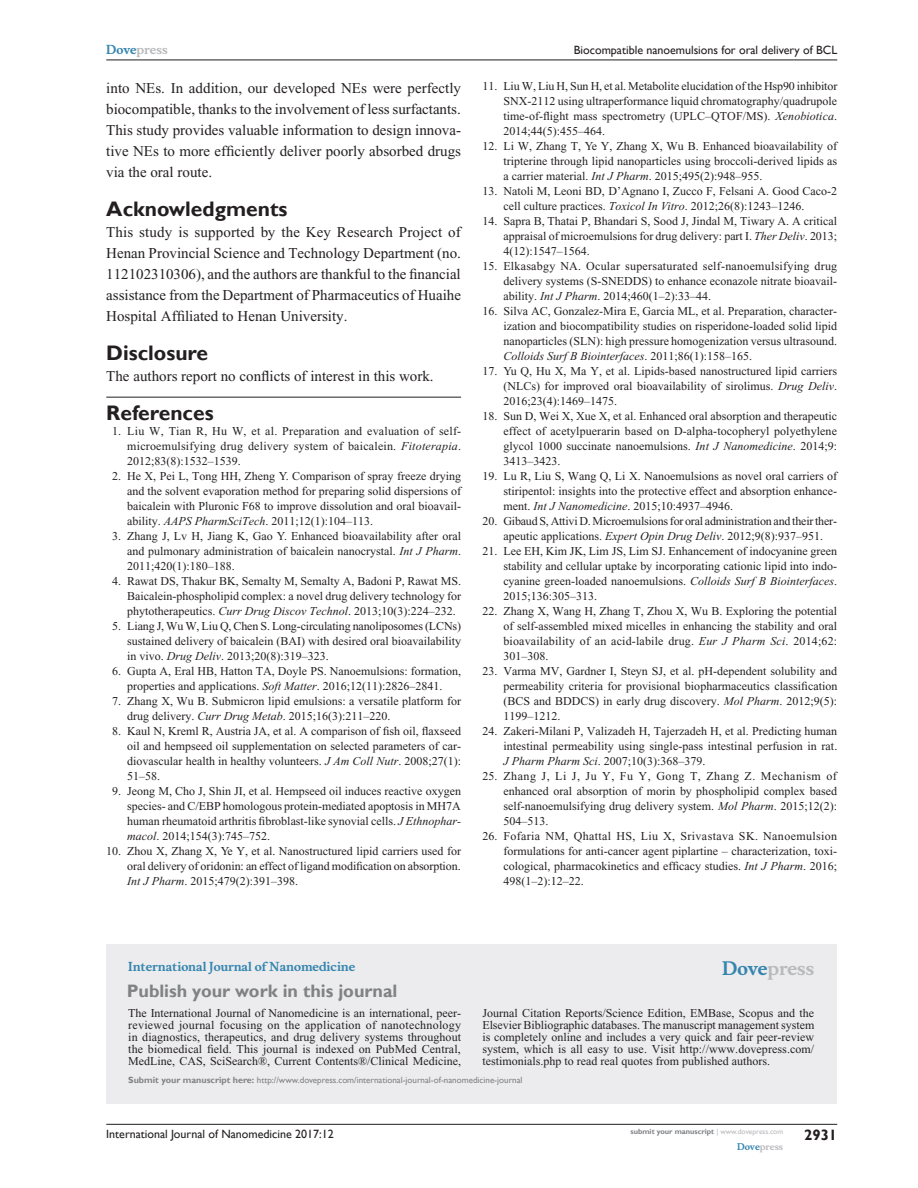
<style>
.page{position:relative;width:918px;height:1188px;background:#fff}
.page>*{position:absolute;margin:0;border:0;box-sizing:border-box;transform-origin:0 0}
.RefH{font:700 21px "Gill Sans";color:#231f20}
.PromBx-H1{font:700 18px "Gill Sans";color:#808285}
.PromBx-Brand{font:700 18px "Musee";color:#b8b9bc}
.TxF{font:15px/21px "Times New Roman";color:#231f20;text-align:justify}
.t1{font:700 15px "Gill Sans";color:#231f20}
.RefNL2{font:12px/15px "Times New Roman";color:#231f20;text-align:justify}
.PromBx-Tx{font:12px/12px "Times New Roman";color:#231f20;text-align:justify}
.t2{font:12px "Gill Sans";color:#231f20}
.PromBx-JrnlName{font:700 12px "Musee";color:#3485ae}
.t3{font:700 12px "Musee";color:#b8b9bc}
.PromBx-SubmitMssWebA{font:9px "Gill Sans";color:#808285}
.t4{font:700 9px "Musee";color:#b8b9bc}
.t5{font:700 7.5px "Gill Sans";color:#808285}
.s1{color:#3485ae}
.s2{font-style:italic}
.s3{font-weight:700}
.s4{font-weight:400;color:#b8b9bc}
</style>
<div class="page">
<div style="left:106px;top:944px;width:731px;height:159px;background:#ececee"></div>
<hr style="left:106px;top:1124px;width:731px;height:1px;background:#231f20">
<hr style="left:106px;top:60px;width:731px;height:1px;background:#231f20">
<hr style="left:106px;top:397px;width:355px;height:1px;background:#231f20">
<p class="t3" style="left:106px;top:43px;width:63px"><span class="s1">Dove</span>press</p>
<p class="TxF" style="left:106px;top:77px;width:356px">into NEs. In addition, our developed NEs were perfectly biocompatible, thanks to the involvement of less surfactants.<br>This study provides valuable information to design innova&shy;tive NEs to more efficiently deliver poorly absorbed drugs via the oral route.</p>
<h1 class="RefH" style="left:106px;top:196px;width:183px">Acknowledgments</h1>
<p class="TxF" style="left:106px;top:221px;width:356px">This study is supported by the Key Research Project of Henan Provincial Science and Technology Department (no.<br>112102310306), and the authors are thankful to the financial assistance from the Department of Pharmaceutics of Huaihe Hospital Affiliated to Henan University.</p>
<h1 class="RefH" style="left:106px;top:340px;width:103px">Disclosure</h1>
<p class="TxF" style="left:106px;top:365px;width:329px">The authors report no conflicts of interest in this work.</p>
<p class="RefH" style="left:106px;top:400px;width:109px">References</p>
<p class="RefNL2" style="left:127px;top:424px;width:335px;text-indent:-15px">1. Liu W, Tian R, Hu W, et al. Preparation and evaluation of self&shy;microemulsifying drug delivery system of baicalein. <span class="s2">Fitoterapia</span>.<br>2012;83(8):1532–1539.</p>
<p class="RefNL2" style="left:127px;top:469px;width:335px;text-indent:-15px">2. He X, Pei L, Tong HH, Zheng Y. Comparison of spray freeze drying and the solvent evaporation method for preparing solid dispersions of baicalein with Pluronic F68 to improve dissolution and oral bioavail&shy;ability. <span class="s2">AAPS PharmSciTech</span>. 2011;12(1):104–113.</p>
<p class="RefNL2" style="left:127px;top:529px;width:335px;text-indent:-15px">3. Zhang J, Lv H, Jiang K, Gao Y. Enhanced bioavailability after oral and pulmonary administration of baicalein nanocrystal. <span class="s2">Int J Pharm</span>.<br>2011;420(1):180–188.</p>
<p class="RefNL2" style="left:127px;top:574px;width:335px;text-indent:-15px">4. Rawat DS, Thakur BK, Semalty M, Semalty A, Badoni P, Rawat MS.<br>Baicalein-phospholipid complex: a novel drug delivery technology for phytotherapeutics. <span class="s2">Curr Drug Discov Technol</span>. 2013;10(3):224–232.</p>
<p class="RefNL2" style="left:127px;top:619px;width:335px;text-indent:-15px">5. Liang J, Wu W, Liu Q, Chen S. Long-circulating nanoliposomes (LCNs) sustained delivery of baicalein (BAI) with desired oral bioavailability in vivo. <span class="s2">Drug Deliv</span>. 2013;20(8):319–323.</p>
<p class="RefNL2" style="left:112px;top:664px;width:350px;text-align:center">6. Gupta A, Eral HB, Hatton TA, Doyle PS. Nanoemulsions: formation, properties and applications. <span class="s2">Soft Matter</span>. 2016;12(11):2826–2841.</p>
<p class="RefNL2" style="left:127px;top:694px;width:335px;text-indent:-15px">7. Zhang X, Wu B. Submicron lipid emulsions: a versatile platform for drug delivery. <span class="s2">Curr Drug Metab</span>. 2015;16(3):211–220.</p>
<p class="RefNL2" style="left:127px;top:724px;width:335px;text-indent:-15px">8. Kaul N, Kreml R, Austria JA, et al. A comparison of fish oil, flaxseed oil and hempseed oil supplementation on selected parameters of car&shy;diovascular health in healthy volunteers. <span class="s2">J Am Coll Nutr</span>. 2008;27(1):<br>51–58.</p>
<p class="RefNL2" style="left:127px;top:784px;width:335px;text-indent:-15px">9. Jeong M, Cho J, Shin JI, et al. Hempseed oil induces reactive oxygen species- and C/EBP homologous protein-mediated apoptosis in MH7A human rheumatoid arthritis fibroblast-like synovial cells. <span class="s2">J Ethnophar&shy;macol</span>. 2014;154(3):745–752.</p>
<p class="RefNL2" style="left:127px;top:844px;width:335px;text-indent:-21px">10. Zhou X, Zhang X, Ye Y, et al. Nanostructured lipid carriers used for oral delivery of oridonin: an effect of ligand modification on absorption.<br><span class="s2">Int J Pharm</span>. 2015;479(2):391–398.</p>
<p class="t2" style="left:574px;top:43px;width:257px">Biocompatible nanoemulsions for oral delivery of BCL</p>
<p class="RefNL2" style="left:503px;top:79px;width:336px;text-indent:-21px">11. Liu W, Liu H, Sun H, et al. Metabolite elucidation of the Hsp90 inhibitor SNX-2112 using ultraperformance liquid chromatography/quadrupole time-of-flight mass spectrometry (UPLC–QTOF/MS). <span class="s2">Xenobiotica</span>.<br>2014;44(5):455–464.</p>
<p class="RefNL2" style="left:503px;top:139px;width:335px;text-indent:-21px">12. Li W, Zhang T, Ye Y, Zhang X, Wu B. Enhanced bioavailability of tripterine through lipid nanoparticles using broccoli-derived lipids as a carrier material. <span class="s2">Int J Pharm</span>. 2015;495(2):948–955.</p>
<p class="RefNL2" style="left:503px;top:184px;width:335px;text-indent:-21px">13. Natoli M, Leoni BD, D’Agnano I, Zucco F, Felsani A. Good Caco-2 cell culture practices. <span class="s2">Toxicol In Vitro</span>. 2012;26(8):1243–1246.</p>
<p class="RefNL2" style="left:503px;top:214px;width:335px;text-indent:-21px">14. Sapra B, Thatai P, Bhandari S, Sood J, Jindal M, Tiwary A. A critical appraisal of microemulsions for drug delivery: part I. <span class="s2">Ther Deliv</span>. 2013; 4(12):1547–1564.</p>
<p class="RefNL2" style="left:503px;top:259px;width:335px;text-indent:-21px">15. Elkasabgy NA. Ocular supersaturated self-nanoemulsifying drug delivery systems (S-SNEDDS) to enhance econazole nitrate bioavail&shy;ability. <span class="s2">Int J Pharm</span>. 2014;460(1–2):33–44.</p>
<p class="RefNL2" style="left:503px;top:304px;width:335px;text-indent:-21px">16. Silva AC, Gonzalez-Mira E, Garcia ML, et al. Preparation, character&shy;ization and biocompatibility studies on risperidone-loaded solid lipid nanoparticles (SLN): high pressure homogenization versus ultrasound.<br><span class="s2">Colloids Surf B Biointerfaces</span>. 2011;86(1):158–165.</p>
<p class="RefNL2" style="left:503px;top:364px;width:335px;text-indent:-21px">17. Yu Q, Hu X, Ma Y, et al. Lipids-based nanostructured lipid carriers (NLCs) for improved oral bioavailability of sirolimus. <span class="s2">Drug Deliv</span>.<br>2016;23(4):1469–1475.</p>
<p class="RefNL2" style="left:503px;top:409px;width:335px;text-indent:-21px">18. Sun D, Wei X, Xue X, et al. Enhanced oral absorption and therapeutic effect of acetylpuerarin based on D-alpha-tocopheryl polyethylene glycol 1000 succinate nanoemulsions. <span class="s2">Int J Nanomedicine</span>. 2014;9:<br>3413–3423.</p>
<p class="RefNL2" style="left:503px;top:469px;width:335px;text-indent:-21px">19. Lu R, Liu S, Wang Q, Li X. Nanoemulsions as novel oral carriers of stiripentol: insights into the protective effect and absorption enhance&shy;ment. <span class="s2">Int J Nanomedicine</span>. 2015;10:4937–4946.</p>
<p class="RefNL2" style="left:482px;top:514px;width:356px;text-align:center">20. Gibaud S, Attivi D. Microemulsions for oral administration and their ther&shy;apeutic applications. <span class="s2">Expert Opin Drug Deliv</span>. 2012;9(8):937–951.</p>
<p class="RefNL2" style="left:503px;top:544px;width:335px;text-indent:-21px">21. Lee EH, Kim JK, Lim JS, Lim SJ. Enhancement of indocyanine green stability and cellular uptake by incorporating cationic lipid into indo&shy;cyanine green-loaded nanoemulsions. <span class="s2">Colloids Surf B Biointerfaces</span>.<br>2015;136:305–313.</p>
<p class="RefNL2" style="left:503px;top:604px;width:335px;text-indent:-21px">22. Zhang X, Wang H, Zhang T, Zhou X, Wu B. Exploring the potential of self-assembled mixed micelles in enhancing the stability and oral bioavailability of an acid-labile drug. <span class="s2">Eur J Pharm Sci</span>. 2014;62:<br>301–308.</p>
<p class="RefNL2" style="left:503px;top:664px;width:336px;text-indent:-21px">23. Varma MV, Gardner I, Steyn SJ, et al. pH-dependent solubility and permeability criteria for provisional biopharmaceutics classification (BCS and BDDCS) in early drug discovery. <span class="s2">Mol Pharm</span>. 2012;9(5):<br>1199–1212.</p>
<p class="RefNL2" style="left:503px;top:724px;width:335px;text-indent:-21px">24. Zakeri-Milani P, Valizadeh H, Tajerzadeh H, et al. Predicting human intestinal permeability using single-pass intestinal perfusion in rat.<br><span class="s2">J Pharm Pharm Sci</span>. 2007;10(3):368–379.</p>
<p class="RefNL2" style="left:503px;top:769px;width:335px;text-indent:-21px">25. Zhang J, Li J, Ju Y, Fu Y, Gong T, Zhang Z. Mechanism of enhanced oral absorption of morin by phospholipid complex based self-nanoemulsifying drug delivery system. <span class="s2">Mol Pharm</span>. 2015;12(2):<br>504–513.</p>
<p class="RefNL2" style="left:503px;top:829px;width:335px;text-indent:-21px">26. Fofaria NM, Qhattal HS, Liu X, Srivastava SK. Nanoemulsion formulations for anti-cancer agent piplartine – characterization, toxi&shy;cological, pharmacokinetics and efficacy studies. <span class="s2">Int J Pharm</span>. 2016; 498(1–2):12–22.</p>
<p class="PromBx-JrnlName" style="left:128px;top:959px;width:228px">International Journal of Nanomedicine</p>
<p class="PromBx-H1" style="left:127px;top:980px;width:272px">Publish your work in this journal</p>
<p class="PromBx-Brand" style="left:722px;top:958px;width:94px"><span class="s1">Dove</span>press</p>
<p class="PromBx-Tx" style="left:128px;top:1007px;width:334px">The International Journal of Nanomedicine is an international, peer&shy;reviewed journal focusing on the application of nanotechnology in diagnostics, therapeutics, and drug delivery systems throughout the biomedical field. This journal is indexed on PubMed Central, MedLine, CAS, SciSearch®, Current Contents®/Clinical Medicine,</p>
<p class="PromBx-Tx" style="left:482px;top:1007px;width:334px">Journal Citation Reports/Science Edition, EMBase, Scopus and the Elsevier Bibliographic databases. The manuscript management system is completely online and includes a very quick and fair peer-review system, which is all easy to use. Visit http://www.dovepress.com/ testimonials.php to read real quotes from published authors.</p>
<p class="PromBx-SubmitMssWebA" style="left:128px;top:1075px;width:396px"><span class="s3">Submit your manuscript here:</span> http://www.dovepress.com/international-journal-of-nanomedicine-journal</p>
<p class="t2" style="left:106px;top:1127px;width:229px">International Journal of Nanomedicine 2017:12</p>
<p class="t5" style="left:631px;top:1127px;width:154px">submit your manuscript <span class="s4">| www.dovepress.com</span></p>
<p class="t4" style="left:737px;top:1141px;width:48px"><span class="s1">Dove</span>press</p>
<p class="t1" style="left:804px;top:1126px;width:35px">2931</p>
</div>
